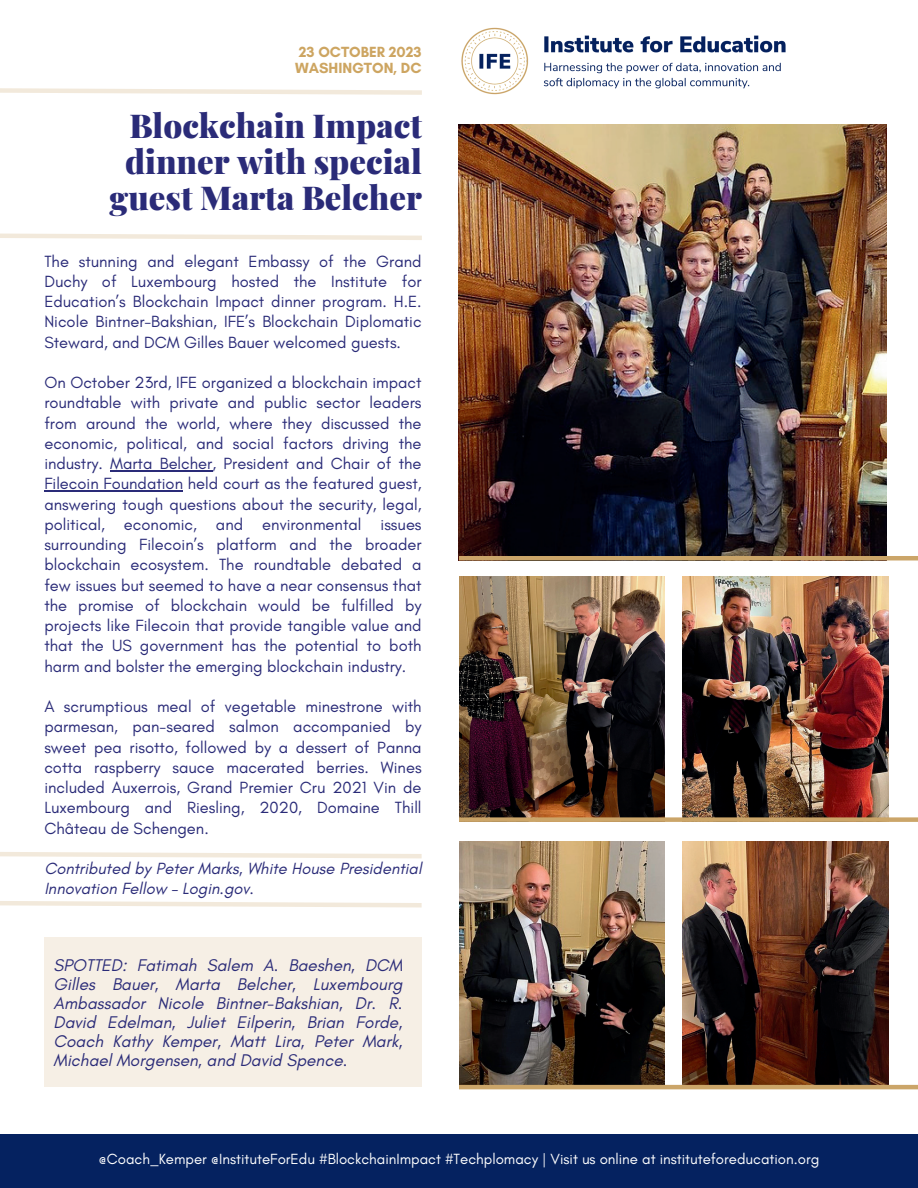
<style>
.page{position:relative;width:918px;height:1188px;background:#fff}
.page>*{position:absolute;margin:0;border:0;box-sizing:border-box;transform-origin:0 0}
.t1{font:900 33px/36px "Playfair Display";color:#2a2b78;text-align:center}
.t2{font:italic 17.25px/19.2px "Glacial Indifference";color:#2a2b78;text-align:justify}
.t3{font:16.5px/20.2px "Glacial Indifference";color:#2a2b78;text-align:justify}
.t4{font:italic 16.5px/20.2px "Glacial Indifference";color:#2a2b78}
.t5{font:15px "Glacial Indifference";color:#fff}
.t6{font:700 15px/15.8px "Glacial Indifference";color:#cda561}
</style>
<div class="page">
<img style="left:459px;top:841px;width:206px;height:244px">
<img style="left:461px;top:27px;width:325px;height:68px">
<div style="left:0;top:1134px;width:918px;height:54px;background:#052260"></div>
<svg style="left:0;top:88px;width:422px;height:7px"></svg>
<img style="left:459px;top:124px;width:427px;height:437px">
<hr style="left:110px;top:470px;width:102px;height:1px;background:#2a2b78">
<hr style="left:44px;top:490px;width:139px;height:2px;background:#2a2b78">
<div style="left:45px;top:938px;width:377px;height:149px;background:#f6efe5"></div>
<img style="left:683px;top:576px;width:205px;height:241px">
<img style="left:459px;top:576px;width:206px;height:241px">
<img style="left:683px;top:841px;width:205px;height:244px">
<hr style="left:459px;top:1085px;width:459px;height:4px;background:#cba569">
<hr style="left:459px;top:556px;width:459px;height:4px;background:#cba569">
<div style="left:459px;top:817px;width:459px;height:5px;background:#cba569"></div>
<svg style="left:0;top:233px;width:422px;height:7px"></svg>
<svg style="left:0;top:901px;width:422px;height:7px"></svg>
<svg style="left:0;top:852px;width:422px;height:7px"></svg>
<p class="t6" style="left:295px;top:44px;width:128px">23 OCTOBER 2023<br>WASHINGTON, DC</p>
<h1 class="t1" style="left:110px;top:105px;width:314px">Blockchain Impact dinner with special guest Marta Belcher</h1>
<p class="t3" style="left:44px;top:251px;width:379px">The stunning and elegant Embassy of the Grand Duchy of Luxembourg hosted the Institute for Education’s Blockchain Impact dinner program. H.E.<br>Nicole Bintner-Bakshian, IFE’s Blockchain Diplomatic Steward, and DCM Gilles Bauer welcomed guests.</p>
<p class="t3" style="left:44px;top:373px;width:379px">On October 23rd, IFE organized a blockchain impact roundtable with private and public sector leaders from around the world, where they discussed the economic, political, and social factors driving the industry. Marta Belcher, President and Chair of the Filecoin Foundation held court as the featured guest, answering tough questions about the security, legal, political, economic, and environmental issues surrounding Filecoin’s platform and the broader blockchain ecosystem. The roundtable debated a few issues but seemed to have a near consensus that the promise of blockchain would be fulfilled by projects like Filecoin that provide tangible value and that the US government has the potential to both harm and bolster the emerging blockchain industry.</p>
<p class="t3" style="left:44px;top:697px;width:379px">A scrumptious meal of vegetable minestrone with parmesan, pan-seared salmon accompanied by sweet pea risotto, followed by a dessert of Panna cotta raspberry sauce macerated berries. Wines included Auxerrois, Grand Premier Cru 2021 Vin de Luxembourg and Riesling, 2020, Domaine Thill Château de Schengen.</p>
<p class="t4" style="left:44px;top:859px;width:379px">Contributed by Peter Marks, White House Presidential<br>Innovation Fellow – Login.gov.</p>
<p class="t2" style="left:54px;top:956px;width:350px">SPOTTED: Fatimah Salem A. Baeshen, DCM Gilles Bauer, Marta Belcher, Luxembourg Ambassador Nicole Bintner-Bakshian, Dr. R.<br>David Edelman, Juliet Eilperin, Brian Forde, Coach Kathy Kemper, Matt Lira, Peter Mark, Michael Morgensen, and David Spence.</p>
<p class="t5" style="left:99px;top:1150px;width:722px">@Coach_Kemper @InstituteForEdu #BlockchainImpact #Techplomacy | Visit us online at instituteforeducation.org</p>
</div>
